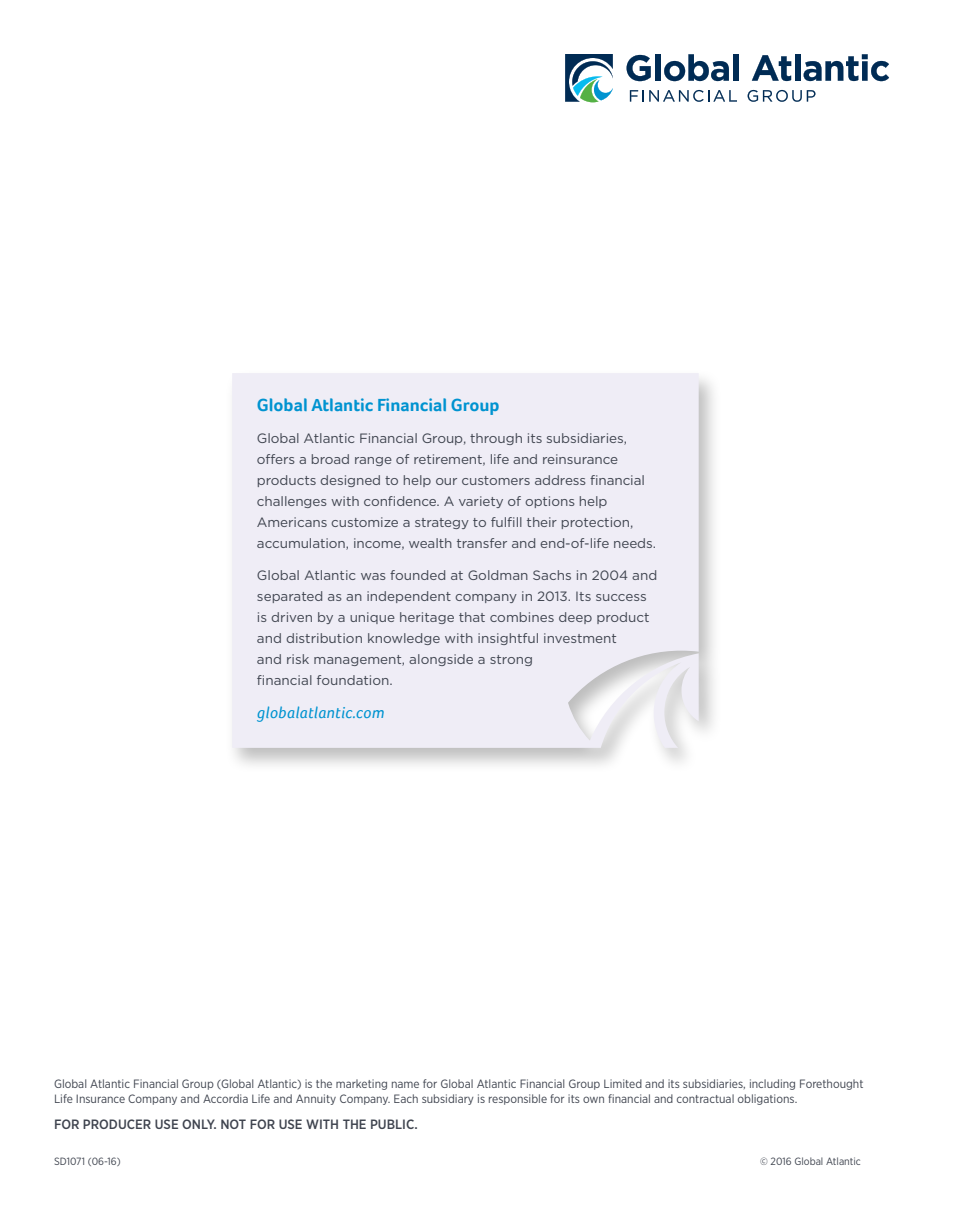
<style>
.page{position:relative;width:972px;height:1215px;background:#fff}
.page>*{position:absolute;margin:0;border:0;box-sizing:border-box;transform-origin:0 0}
.t1{font:700 18px "Foco";color:#0093d0}
.t2{font:italic 16.5px "Foco";letter-spacing:.02em;color:#0093d0}
.t3{font:13.5px/21px "Gotham";letter-spacing:-.005em;color:#3f444f}
.t4{font:500 13.5px "Gotham Narrow";color:#3f444f}
.t5{font:12px/15px "Gotham Narrow";color:#3f444f}
.t6{font:10.5px "Gotham Narrow";color:#3f444f}
</style>
<div class="page">
<svg style="left:627px;top:55px;width:24px;height:26px"></svg>
<div style="left:655px;top:54px;width:6px;height:27px;background:#002b54"></div>
<svg style="left:664px;top:54px;width:65px;height:27px"></svg>
<div style="left:733px;top:54px;width:6px;height:27px;background:#002b54"></div>
<svg style="left:752px;top:55px;width:39px;height:26px"></svg>
<div style="left:795px;top:54px;width:5px;height:27px;background:#002b54"></div>
<svg style="left:804px;top:54px;width:85px;height:27px"></svg>
<svg style="left:630px;top:90px;width:107px;height:12px"></svg>
<svg style="left:748px;top:90px;width:67px;height:12px"></svg>
<svg style="left:565px;top:54px;width:48px;height:48px"></svg>
<div style="left:225px;top:369px;width:497px;height:405px;background:#000;opacity:.26"></div>
<div style="left:232px;top:373px;width:467px;height:375px;background:#efedf6"></div>
<p class="t1" style="left:257px;top:393px;width:244px">Global Atlantic Financial Group</p>
<p class="t3" style="left:257px;top:428px;width:401px">Global Atlantic Financial Group, through its subsidiaries, offers a broad range of retirement, life and reinsurance products designed to help our customers address financial challenges with confidence. A variety of options help Americans customize a strategy to fulfill their protection, accumulation, income, wealth transfer and end-of-life needs.</p>
<p class="t3" style="left:257px;top:564px;width:402px">Global Atlantic was founded at Goldman Sachs in 2004 and separated as an independent company in 2013. Its success is driven by a unique heritage that combines deep product and distribution knowledge with insightful investment<br>and risk management, alongside a strong</p>
<p class="t3" style="left:257px;top:669px;width:137px">financial foundation.</p>
<p class="t2" style="left:257px;top:702px;width:129px">globalatlantic.com</p>
<p class="t5" style="left:54px;top:1076px;width:811px">Global Atlantic Financial Group (Global Atlantic) is the marketing name for Global Atlantic Financial Group Limited and its subsidiaries, including Forethought<br>Life Insurance Company and Accordia Life and Annuity Company. Each subsidiary is responsible for its own financial and contractual obligations.</p>
<p class="t4" style="left:54px;top:1116px;width:365px">FOR PRODUCER USE ONLY. NOT FOR USE WITH THE PUBLIC.</p>
<p class="t6" style="left:54px;top:1154px;width:68px">SD1071 (06-16)</p>
<p class="t6" style="left:760px;top:1154px;width:102px">© 2016 Global Atlantic</p>
</div>
